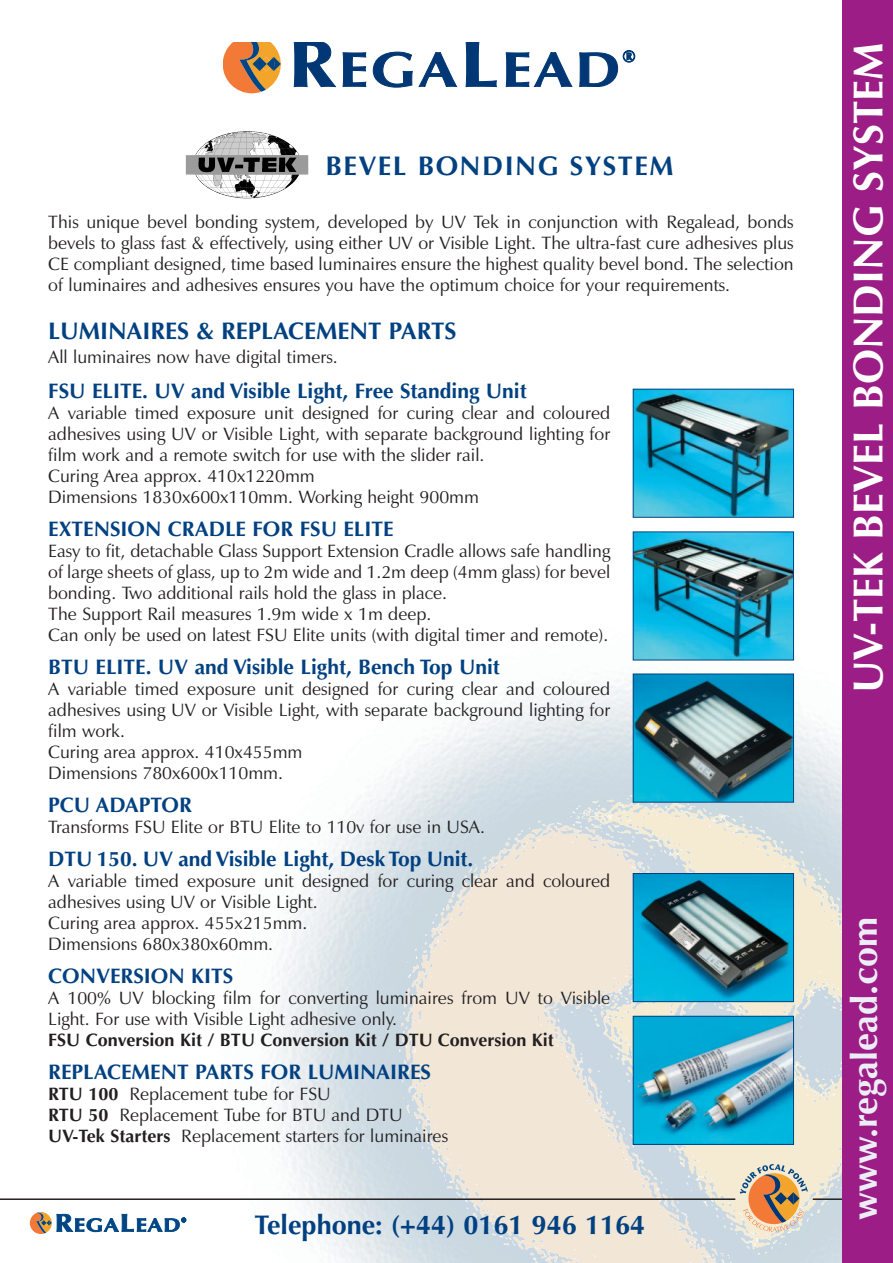
<style>
.page{position:relative;width:893px;height:1263px;background:#fff}
.page>*{position:absolute;margin:0;border:0;box-sizing:border-box;transform-origin:0 0}
.t1{font:700 42px "Optima";color:#fff}
.t2{font:700 36px "Optima";color:#ecedf7}
.t3{font:700 27px "Optima";color:#014181}
.t4{font:700 27px "Optima";letter-spacing:.055em;color:#014181}
.t5{font:700 24px "Optima";color:#014181}
.t6{font:700 21px "Optima";color:#014181}
.t7{font:18px/21px "Zapf Humanist 601 BT";color:#231f20}
.t8{font:700 18px "Optima";color:#231f20}
.s1{font-family:"Optima";font-weight:700}
</style>
<div class="page">
<img style="left:270px;top:603px;width:572px;height:660px">
<svg style="left:294px;top:43px;width:42px;height:44px"></svg>
<svg style="left:343px;top:52px;width:23px;height:35px"></svg>
<svg style="left:373px;top:52px;width:84px;height:36px"></svg>
<svg style="left:466px;top:43px;width:31px;height:44px"></svg>
<svg style="left:506px;top:52px;width:66px;height:35px"></svg>
<svg style="left:579px;top:50px;width:56px;height:37px"></svg>
<svg style="left:223px;top:43px;width:58px;height:50px;background:#cb9262"></svg>
<div style="left:842px;top:0;width:51px;height:1263px;background:#9b1d85"></div>
<svg style="left:30px;top:1212px;width:156px;height:22px"></svg>
<hr style="left:813px;top:1198px;width:29px;height:2px;background:#231f20">
<hr style="left:0;top:1198px;width:735px;height:2px;background:#231f20">
<svg style="left:740px;top:1164px;width:68px;height:68px;background:#cead8c"></svg>
<img style="left:208px;top:131px;width:100px;height:67px">
<img style="left:635px;top:391px;width:157px;height:125px">
<div style="left:633px;top:389px;width:161px;height:129px;border:1px solid #014181"></div>
<img style="left:635px;top:533px;width:157px;height:125px">
<div style="left:633px;top:531px;width:161px;height:129px;border:1px solid #014181"></div>
<img style="left:635px;top:676px;width:157px;height:124px">
<div style="left:633px;top:674px;width:161px;height:128px;border:1px solid #014181"></div>
<img style="left:635px;top:875px;width:157px;height:125px">
<div style="left:633px;top:873px;width:161px;height:129px;border:1px solid #014181"></div>
<img style="left:635px;top:1018px;width:157px;height:125px">
<div style="left:633px;top:1016px;width:161px;height:129px;border:1px solid #014181"></div>
<h3 class="t4" style="left:325px;top:155px;width:349px">BEVEL BONDING SYSTEM</h3>
<p class="t7" style="left:48px;top:213px;width:747px;text-align:justify">This unique bevel bonding system, developed by UV Tek in conjunction with Regalead, bonds bevels to glass fast &amp; effectively, using either UV or Visible Light. The ultra-fast cure adhesives plus CE compliant designed, time based luminaires ensure the highest quality bevel bond. The selection of luminaires and adhesives ensures you have the optimum choice for your requirements.</p>
<h3 class="t5" style="left:48px;top:321px;width:410px">LUMINAIRES &amp; REPLACEMENT PARTS</h3>
<p class="t7" style="left:48px;top:348px;width:291px">All luminaires now have digital timers.</p>
<p class="t6" style="left:48px;top:383px;width:480px">FSU ELITE. UV and Visible Light, Free Standing Unit</p>
<p class="t7" style="left:48px;top:404px;width:563px">A variable timed exposure unit designed for curing clear and coloured adhesives using UV or Visible Light, with separate background lighting for film work and a remote switch for use with the slider rail.<br>Curing Area approx. 410x1220mm<br>Dimensions 1830x600x110mm. Working height 900mm</p>
<p class="t6" style="left:48px;top:520px;width:347px">EXTENSION CRADLE FOR FSU ELITE</p>
<p class="t7" style="left:48px;top:542px;width:564px">Easy to fit, detachable Glass Support Extension Cradle allows safe handling of large sheets of glass, up to 2m wide and 1.2m deep (4mm glass) for bevel bonding. Two additional rails hold the glass in place.<br>The Support Rail measures 1.9m wide x 1m deep.<br>Can only be used on latest FSU Elite units (with digital timer and remote).</p>
<p class="t6" style="left:48px;top:658px;width:453px">BTU ELITE. UV and Visible Light, Bench Top Unit</p>
<p class="t7" style="left:48px;top:680px;width:563px">A variable timed exposure unit designed for curing clear and coloured adhesives using UV or Visible Light, with separate background lighting for film work.<br>Curing area approx. 410x455mm<br>Dimensions 780x600x110mm.</p>
<p class="t6" style="left:48px;top:796px;width:145px">PCU ADAPTOR</p>
<p class="t7" style="left:48px;top:818px;width:438px">Transforms FSU Elite or BTU Elite to 110v for use in USA.</p>
<p class="t6" style="left:48px;top:850px;width:427px">DTU 150. UV and Visible Light, Desk Top Unit.</p>
<p class="t7" style="left:48px;top:872px;width:563px">A variable timed exposure unit designed for curing clear and coloured adhesives using UV or Visible Light.<br>Curing area approx. 455x215mm.<br>Dimensions 680x380x60mm.</p>
<p class="t6" style="left:48px;top:967px;width:186px">CONVERSION KITS</p>
<p class="t7" style="left:48px;top:989px;width:563px">A 100% UV blocking film for converting luminaires from UV to Visible<br>Light. For use with Visible Light adhesive only.</p>
<p class="t8" style="left:48px;top:1032px;width:507px">FSU Conversion Kit / BTU Conversion Kit / DTU Conversion Kit</p>
<p class="t6" style="left:48px;top:1063px;width:384px">REPLACEMENT PARTS FOR LUMINAIRES</p>
<p class="t7" style="left:48px;top:1085px;width:401px"><span class="s1">RTU 100</span> Replacement tube for FSU<br><span class="s1">RTU 50</span> Replacement Tube for BTU and DTU<br><span class="s1">UV-Tek Starters</span> Replacement starters for luminaires</p>
<h3 class="t3" style="left:255px;top:1213px;width:392px">Telephone: (+44) 0161 946 1164</h3>
<h1 class="t1" style="left:851px;top:693px;width:652px;rotate:-90deg">UV-TEK BEVEL BONDING SYSTEM</h1>
<h2 class="t2" style="left:850px;top:1220px;width:305px;rotate:-90deg">www.regalead.com</h2>
</div>
